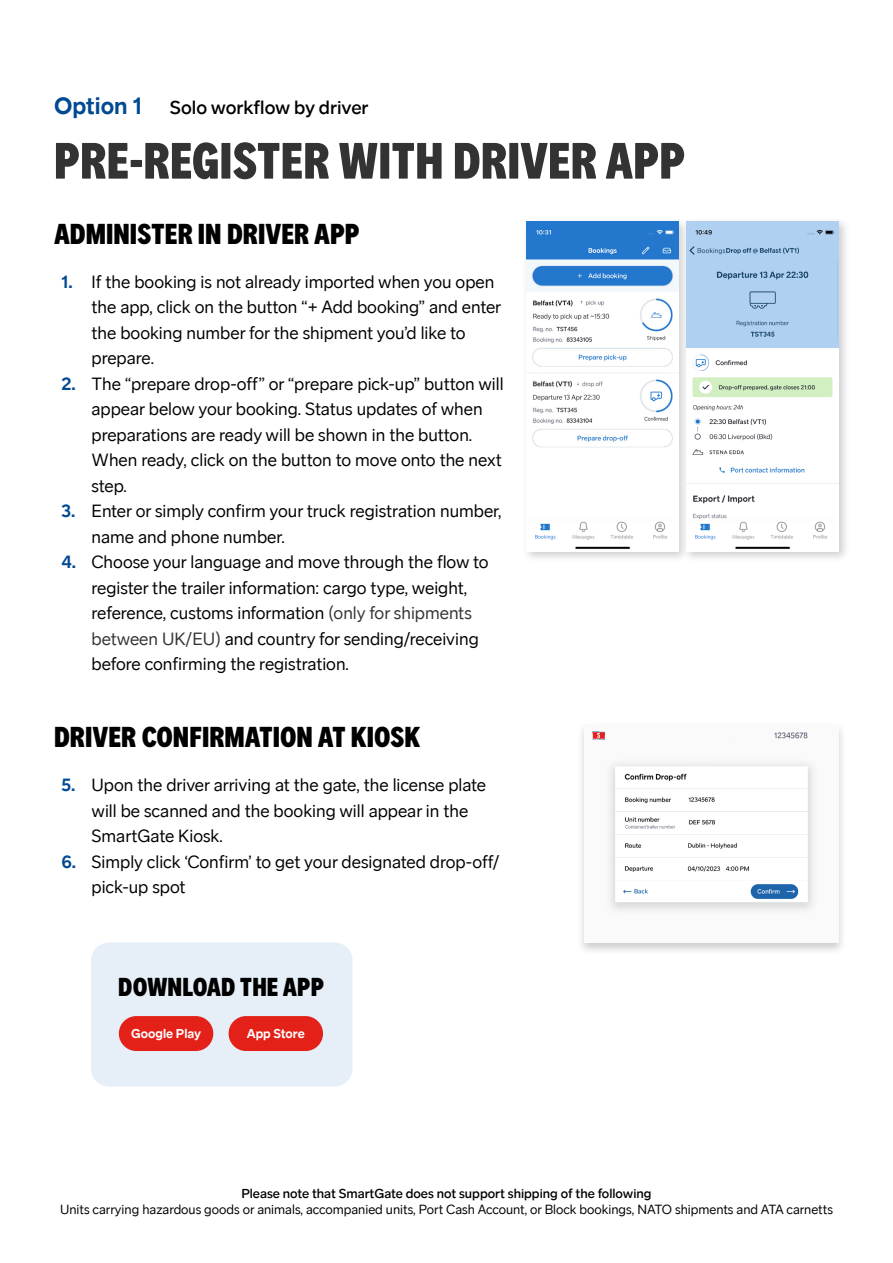
<style>
.page{position:relative;width:893px;height:1263px;background:#fff}
.page>*{position:absolute;margin:0;border:0;box-sizing:border-box;transform-origin:0 0}
.SG_Heading_1{font:52.5px "Stena Sans Display";color:#333}
.SG_Heading_2{font:30px "Stena Sans Display";color:#000}
.SG_Heading_3{font:27px "Stena Sans Display";color:#000}
.t1{font:700 24px "Stena Sans";color:#004a93}
.t2{font:500 19.5px "Stena Sans";color:#000}
.t3{font:18px/25.5px "Stena Sans";color:#000}
.t4{font:13.5px "Stena Sans";color:#000}
.t5{font:500 13.5px "Stena Sans";color:#000}
.Highlighted_text{font:700 13.05px "Stena Sans";color:#fff}
.s1{font-weight:700;color:#004a93}
.s2{color:#333}
</style>
<div class="page">
<div style="left:91px;top:942px;width:262px;height:144px;background:#e6eef8;border-radius:18px"></div>
<div style="left:119px;top:1016px;width:94px;height:35px;background:#e32118;border-radius:17px"></div>
<div style="left:229px;top:1016px;width:94px;height:35px;background:#e32118;border-radius:17px"></div>
<div style="left:576px;top:721px;width:271px;height:235px;background:#000;opacity:.2"></div>
<img style="left:584px;top:724px;width:255px;height:218px">
<div style="left:521px;top:217px;width:169px;height:346px;background:#000;opacity:.2"></div>
<img style="left:526px;top:221px;width:152px;height:331px">
<div style="left:682px;top:216px;width:169px;height:347px;background:#000;opacity:.2"></div>
<img style="left:687px;top:221px;width:152px;height:331px">
<p class="t1" style="left:54px;top:92px;width:90px">Option 1</p>
<p class="t2" style="left:170px;top:96px;width:200px">Solo workflow by driver</p>
<p class="SG_Heading_1" style="left:54px;top:135px;width:633px">PRE-REGISTER WITH DRIVER APP</p>
<p class="SG_Heading_2" style="left:54px;top:219px;width:307px">ADMINISTER IN DRIVER APP</p>
<p class="t3" style="left:92px;top:269px;width:411px;text-indent:-30px"><span class="s1">1.</span> If the booking is not already imported when you open the app, click on the button “+ Add booking” and enter the booking number for the shipment you’d like to prepare.</p>
<p class="t3" style="left:92px;top:371px;width:414px;text-indent:-30px"><span class="s1">2.</span> The “prepare drop-off” or “prepare pick-up” button will appear below your booking. Status updates of when preparations are ready will be shown in the button.<br>When ready, click on the button to move onto the next step.</p>
<p class="t3" style="left:92px;top:499px;width:412px;text-indent:-30px"><span class="s1">3.</span> Enter or simply confirm your truck registration number, name and phone number.</p>
<p class="t3" style="left:92px;top:550px;width:399px;text-indent:-30px"><span class="s1">4.</span> Choose your language and move through the flow to register the trailer information: cargo type, weight, reference, customs information <span class="s2">(only for shipments between UK/EU)</span> and country for sending/receiving before confirming the registration.</p>
<p class="SG_Heading_2" style="left:54px;top:722px;width:368px">DRIVER CONFIRMATION AT KIOSK</p>
<p class="t3" style="left:92px;top:772px;width:396px;text-indent:-30px"><span class="s1">5.</span> Upon the driver arriving at the gate, the license plate will be scanned and the booking will appear in the<br>SmartGate Kiosk.</p>
<p class="t3" style="left:92px;top:849px;width:409px;text-indent:-30px"><span class="s1">6.</span> Simply click ‘Confirm’ to get your designated drop-off/ pick-up spot</p>
<p class="SG_Heading_3" style="left:118px;top:973px;width:207px">DOWNLOAD THE APP</p>
<p class="Highlighted_text" style="left:131px;top:1026px;width:72px">Google Play</p>
<p class="Highlighted_text" style="left:247px;top:1026px;width:60px">App Store</p>
<p class="t5" style="left:241px;top:1186px;width:412px">Please note that SmartGate does not support shipping of the following</p>
<p class="t4" style="left:60px;top:1202px;width:774px">Units carrying hazardous goods or animals, accompanied units, Port Cash Account, or Block bookings, NATO shipments and ATA carnetts</p>
</div>
